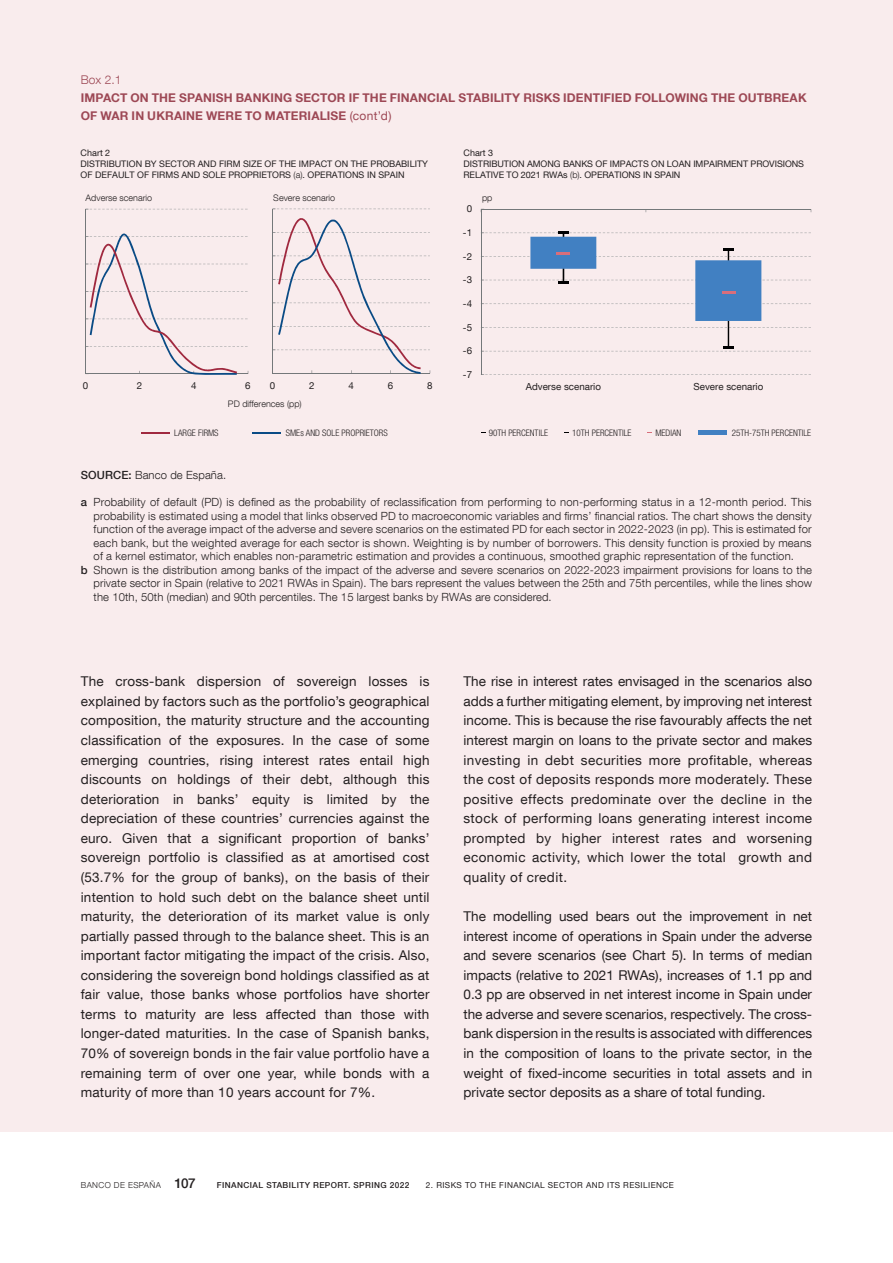
<style>
.page{position:relative;width:893px;height:1263px;background:#fff}
.page>*{position:absolute;margin:0;border:0;box-sizing:border-box;transform-origin:0 0}
.Recuadro_texto{font:13.5px/19.5px "Bd E Neue Helvetica";letter-spacing:.015em;color:#231f20;text-align:justify}
.t1{font:700 12px/18px "Bd E Neue Helvetica";letter-spacing:.015em;color:#9d4855}
.t2{font:300 12px "Bd E Neue Helvetica";letter-spacing:.005em;color:#9d4855}
.t3{font:300 11.25px "Bd E Neue Helvetica";letter-spacing:.02em;color:#231f20}
.t4{font:9.75px "Bd E Neue Helvetica";color:#231f20}
.t5{font:9px/10.8px "Bd E Neue Helvetica";letter-spacing:-.005em;color:#231f20}
.t6{font:300 condensed 9px "Bd E Neue Helvetica";color:#231f20}
.t7{font:300 9px "Bd E Neue Helvetica";color:#231f20}
.t8{font:8.25px "Bd E Neue Helvetica";letter-spacing:.05em;color:#231f20}
.t9{font:500 8.25px "Bd E Neue Helvetica";letter-spacing:.05em;color:#231f20}
.t10{font:300 8.25px "Bd E Neue Helvetica";letter-spacing:.05em;color:#231f20}
.s1{font-weight:400}
.s2{font-weight:300}
.s3{font-weight:500}
.s4{font-weight:500;font-size:13.5px}
</style>
<div class="page">
<div style="left:0;top:0;width:893px;height:1131px;background:#f9eced"></div>
<svg style="left:272px;top:209px;width:159px;height:165px"></svg>
<hr style="left:141px;top:432px;width:29px;height:2px;background:#a0293f">
<hr style="left:253px;top:432px;width:28px;height:2px;background:#0a4b85">
<svg style="left:85px;top:209px;width:164px;height:166px"></svg>
<svg style="left:482px;top:233px;width:329px;height:142px"></svg>
<hr style="left:481px;top:209px;width:1px;height:166px;background:#74787a">
<hr style="left:481px;top:209px;width:330px;height:1px;background:#74787a">
<hr style="left:728px;top:250px;width:1px;height:98px;background:#000001">
<svg style="left:723px;top:347px;width:11px;height:2px"></svg>
<svg style="left:530px;top:231px;width:231px;height:90px"></svg>
<div style="left:698px;top:430px;width:29px;height:5px;background:#4180c2"></div>
<p class="t2" style="left:81px;top:72px;width:72px">Recuadro ?.?</p>
<p class="t1" style="left:81px;top:88px;width:121px">TÍTULO RECUADRO</p>
<p class="t2" style="left:81px;top:72px;width:42px">Box 2.1</p>
<p class="t1" style="left:81px;top:88px;width:727px">IMPACT ON THE SPANISH BANKING SECTOR IF THE FINANCIAL STABILITY RISKS IDENTIFIED FOLLOWING THE OUTBREAK<br>OF WAR IN UKRAINE WERE TO MATERIALISE <span class="s1">(cont’d)</span></p>
<p class="t5" style="left:81px;top:148px;width:349px">Chart 2<br>DISTRIBUTION BY SECTOR AND FIRM SIZE OF THE IMPACT ON THE PROBABILITY<br>OF DEFAULT OF FIRMS AND SOLE PROPRIETORS <span class="s2">(a)</span>. OPERATIONS IN SPAIN</p>
<p class="t5" style="left:464px;top:148px;width:342px">Chart 3<br>DISTRIBUTION AMONG BANKS OF IMPACTS ON LOAN IMPAIRMENT PROVISIONS<br>RELATIVE TO 2021 RWAs <span class="s2">(b)</span>. OPERATIONS IN SPAIN</p>
<p class="t7" style="left:86px;top:193px;width:68px">Adverse scenario</p>
<p class="t7" style="left:273px;top:193px;width:63px">Severe scenario</p>
<p class="t7" style="left:482px;top:193px;width:12px">pp</p>
<p class="t4" style="left:467px;top:203px;width:7px">0</p>
<p class="t4" style="left:463px;top:226px;width:11px">-1</p>
<p class="t4" style="left:463px;top:250px;width:11px">-2</p>
<p class="t4" style="left:463px;top:274px;width:11px">-3</p>
<p class="t4" style="left:463px;top:297px;width:11px">-4</p>
<p class="t4" style="left:463px;top:321px;width:11px">-5</p>
<p class="t4" style="left:463px;top:345px;width:11px">-6</p>
<p class="t4" style="left:463px;top:368px;width:11px">-7</p>
<p class="t4" style="left:83px;top:380px;width:7px">0</p>
<p class="t4" style="left:137px;top:380px;width:7px">2</p>
<p class="t4" style="left:191px;top:380px;width:7px">4</p>
<p class="t4" style="left:245px;top:380px;width:7px">6</p>
<p class="t4" style="left:270px;top:380px;width:7px">0</p>
<p class="t4" style="left:309px;top:380px;width:7px">2</p>
<p class="t4" style="left:348px;top:380px;width:7px">4</p>
<p class="t4" style="left:388px;top:380px;width:7px">6</p>
<p class="t4" style="left:427px;top:380px;width:7px">8</p>
<p class="t7" style="left:228px;top:398px;width:75px">PD differences (pp)</p>
<p class="t6" style="left:174px;top:428px;width:46px">LARGE FIRMS</p>
<p class="t6" style="left:286px;top:428px;width:103px">SMEs AND SOLE PROPRIETORS</p>
<p class="t4" style="left:526px;top:381px;width:77px">Adverse scenario</p>
<p class="t4" style="left:693px;top:381px;width:71px">Severe scenario</p>
<p class="t6" style="left:489px;top:427px;width:61px">90TH PERCENTILE</p>
<p class="t6" style="left:572px;top:427px;width:61px">10TH PERCENTILE</p>
<p class="t6" style="left:655px;top:427px;width:28px">MEDIAN</p>
<p class="t6" style="left:732px;top:427px;width:81px">25TH-75TH PERCENTILE</p>
<p class="t3" style="left:81px;top:468px;width:147px"><span class="s3">SOURCE:</span> Banco de España.</p>
<p class="t3" style="left:81px;top:495px;width:732px"><span class="s3">a</span> Probability of default (PD) is defined as the probability of reclassification from performing to non-performing status in a 12-month period. This</p>
<p class="t3" style="left:94px;top:509px;width:720px">probability is estimated using a model that links observed PD to macroeconomic variables and firms’ financial ratios. The chart shows the density</p>
<p class="t3" style="left:94px;top:522px;width:720px">function of the average impact of the adverse and severe scenarios on the estimated PD for each sector in 2022-2023 (in pp). This is estimated for</p>
<p class="t3" style="left:94px;top:536px;width:720px">each bank, but the weighted average for each sector is shown. Weighting is by number of borrowers. This density function is proxied by means</p>
<p class="t3" style="left:94px;top:549px;width:702px">of a kernel estimator, which enables non-parametric estimation and provides a continuous, smoothed graphic representation of the function.</p>
<p class="t3" style="left:81px;top:563px;width:733px"><span class="s3">b</span> Shown is the distribution among banks of the impact of the adverse and severe scenarios on 2022-2023 impairment provisions for loans to the</p>
<p class="t3" style="left:94px;top:576px;width:720px">private sector in Spain (relative to 2021 RWAs in Spain). The bars represent the values between the 25th and 75th percentiles, while the lines show</p>
<p class="t3" style="left:94px;top:590px;width:460px">the 10th, 50th (median) and 90th percentiles. The 15 largest banks by RWAs are considered.</p>
<p class="Recuadro_texto" style="left:81px;top:671px;width:350px">The cross-bank dispersion of sovereign losses is explained by factors such as the portfolio’s geographical composition, the maturity structure and the accounting classification of the exposures. In the case of some emerging countries, rising interest rates entail high discounts on holdings of their debt, although this deterioration in banks’ equity is limited by the depreciation of these countries’ currencies against the euro. Given that a significant proportion of banks’ sovereign portfolio is classified as at amortised cost (53.7% for the group of banks), on the basis of their intention to hold such debt on the balance sheet until maturity, the deterioration of its market value is only partially passed through to the balance sheet. This is an important factor mitigating the impact of the crisis. Also, considering the sovereign bond holdings classified as at fair value, those banks whose portfolios have shorter terms to maturity are less affected than those with longer-dated maturities. In the case of Spanish banks, 70% of sovereign bonds in the fair value portfolio have a remaining term of over one year, while bonds with a maturity of more than 10 years account for 7%.</p>
<p class="Recuadro_texto" style="left:463px;top:671px;width:350px">The rise in interest rates envisaged in the scenarios also adds a further mitigating element, by improving net interest income. This is because the rise favourably affects the net interest margin on loans to the private sector and makes investing in debt securities more profitable, whereas the cost of deposits responds more moderately. These positive effects predominate over the decline in the stock of performing loans generating interest income prompted by higher interest rates and worsening economic activity, which lower the total growth and quality of credit.</p>
<p class="Recuadro_texto" style="left:463px;top:906px;width:350px">The modelling used bears out the improvement in net interest income of operations in Spain under the adverse and severe scenarios (see Chart 5). In terms of median impacts (relative to 2021 RWAs), increases of 1.1 pp and 0.3 pp are observed in net interest income in Spain under the adverse and severe scenarios, respectively. The cross&shy;bank dispersion in the results is associated with differences in the composition of loans to the private sector, in the weight of fixed-income securities in total assets and in private sector deposits as a share of total funding.</p>
<p class="t10" style="left:81px;top:1180px;width:116px">BANCO DE ESPAÑA <span class="s4">107</span></p>
<p class="t9" style="left:217px;top:1180px;width:194px">FINANCIAL STABILITY REPORT. SPRING 2022</p>
<p class="t8" style="left:426px;top:1180px;width:249px">2. RISKS TO THE FINANCIAL SECTOR AND ITS RESILIENCE</p>
</div>
